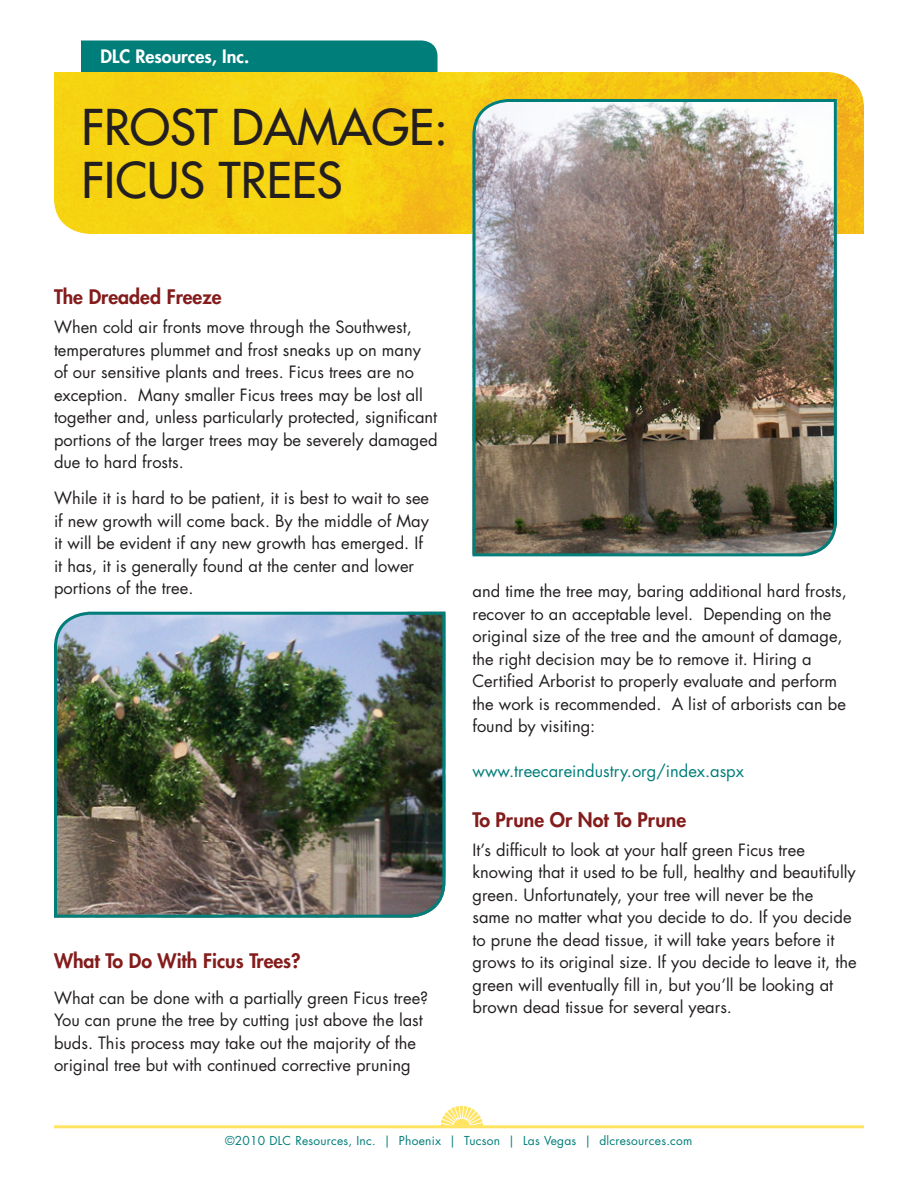
<style>
.page{position:relative;width:918px;height:1188px;background:#fff}
.page>*{position:absolute;margin:0;border:0;box-sizing:border-box;transform-origin:0 0}
.t1{font:500 48px/52.2px "Futura Std";color:#231f20}
.Headline{font:800 19.5px "Futura Std";color:#841c1c}
.Body_Text{font:800 19.5px "Futura Std";color:#841c1c}
.t2{font:800 18px "Futura Std";color:#fff}
.Body_Text-2{font:16.5px/22.5px "Futura Std";color:#231f20}
.Body_Text-3{font:16.5px "Futura Std";color:#007e7a}
.t3{font:12px "Futura Std";letter-spacing:.02em;color:#007e7a}
</style>
<div class="page">
<div style="left:81px;top:40px;width:357px;height:32px;background:#007e7a"></div>
<svg style="left:162px;top:1106px;width:597px;height:23px"></svg>
<img style="left:54px;top:72px;width:810px;height:162px">
<hr style="left:54px;top:1125px;width:810px;height:3px;background:#ffe362">
<img style="left:471px;top:97px;width:367px;height:460px">
<img style="left:54px;top:611px;width:392px;height:307px">
<p class="t2" style="left:101px;top:45px;width:150px">DLC Resources, Inc.</p>
<p class="t1" style="left:81px;top:102px;width:368px">FROST DAMAGE:<br>FICUS TREES</p>
<p class="Headline" style="left:54px;top:285px;width:169px">The Dreaded Freeze</p>
<p class="Body_Text-2" style="left:54px;top:316px;width:385px">When cold air fronts move through the Southwest, temperatures plummet and frost sneaks up on many of our sensitive plants and trees. Ficus trees are no exception. Many smaller Ficus trees may be lost all together and, unless particularly protected, significant portions of the larger trees may be severely damaged due to hard frosts.</p>
<p class="Body_Text-2" style="left:54px;top:487px;width:377px">While it is hard to be patient, it is best to wait to see if new growth will come back. By the middle of May it will be evident if any new growth has emerged. If it has, it is generally found at the center and lower portions of the tree.</p>
<p class="Body_Text" style="left:54px;top:948px;width:248px">What To Do With Ficus Trees?</p>
<p class="Body_Text-2" style="left:54px;top:987px;width:376px">What can be done with a partially green Ficus tree?<br>You can prune the tree by cutting just above the last buds. This process may take out the majority of the original tree but with continued corrective pruning</p>
<p class="Body_Text-2" style="left:472px;top:580px;width:376px">and time the tree may, baring additional hard frosts, recover to an acceptable level. Depending on the original size of the tree and the amount of damage, the right decision may be to remove it. Hiring a Certified Arborist to properly evaluate and perform the work is recommended. A list of arborists can be found by visiting:</p>
<p class="Body_Text-3" style="left:472px;top:761px;width:273px">www.treecareindustry.org/index.aspx</p>
<p class="Headline" style="left:472px;top:807px;width:215px">To Prune Or Not To Prune</p>
<p class="Body_Text-2" style="left:472px;top:839px;width:386px">It’s difficult to look at your half green Ficus tree knowing that it used to be full, healthy and beautifully green. Unfortunately, your tree will never be the<br>same no matter what you decide to do. If you decide to prune the dead tissue, it will take years before it grows to its original size. If you decide to leave it, the green will eventually fill in, but you’ll be looking at brown dead tissue for several years.</p>
<p class="t3" style="left:225px;top:1133px;width:469px">©2010 DLC Resources, Inc. | Phoenix | Tucson | Las Vegas | dlcresources.com</p>
</div>
